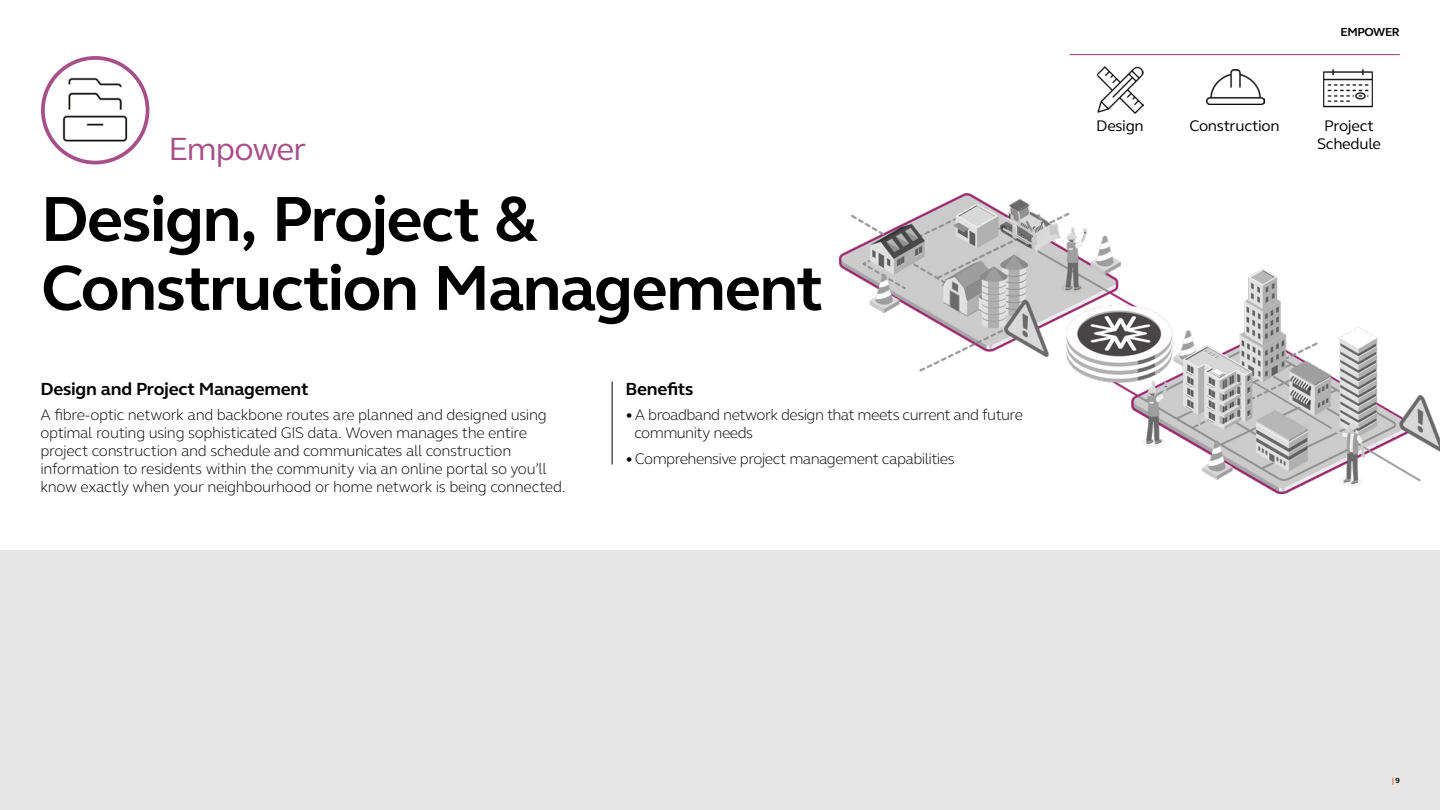
<style>
.page{position:relative;width:1440px;height:810px;background:#fff}
.page>*{position:absolute;margin:0;border:0;box-sizing:border-box;transform-origin:0 0}
.t1{font:700 65.25px/69px "FS Elliot Pro";letter-spacing:-.025em;color:#000}
.t2{font:33px "FS Elliot Pro";letter-spacing:-.03em;color:#a74f88}
.t3{font:700 18px "FS Elliot Pro";letter-spacing:-.01em;color:#000}
.t4{font:300 15.75px/18px "FS Elliot Pro";letter-spacing:-.025em;color:#000}
.t5{font:15.75px/18px "FS Elliot Pro";letter-spacing:-.02em;color:#000;text-align:center}
.t6{font:700 12px "FS Elliot Pro";color:#000}
.t7{font:7.5px "FS Elliot Pro";color:#e76a25}
.s1{color:#000}
</style>
<div class="page">
<img style="left:1323px;top:69px;width:49px;height:39px">
<img style="left:1206px;top:69px;width:58px;height:36px">
<img style="left:1097px;top:67px;width:46px;height:47px">
<img style="left:839px;top:194px;width:601px;height:300px">
<div style="left:41px;top:56px;width:108px;height:108px;border:4px solid #a74f88;border-radius:50%"></div>
<img style="left:62px;top:77px;width:66px;height:65px">
<hr style="left:1070px;top:54px;width:330px;height:1px;background:#a74f88">
<hr style="left:612px;top:381px;width:1px;height:84px;background:#000">
<div style="left:0;top:551px;width:1440px;height:259px;background:#e7e6e6"></div>
<h2 class="t2" style="left:168px;top:127px;width:139px">Empower</h2>
<h1 class="t1" style="left:41px;top:183px;width:784px">Design, Project &amp;<br>Construction Management</h1>
<p class="t3" style="left:40px;top:377px;width:270px">Design and Project Management</p>
<p class="t4" style="left:40px;top:405px;width:527px">A fibre-optic network and backbone routes are planned and designed using optimal routing using sophisticated GIS data. Woven manages the entire project construction and schedule and communicates all construction information to residents within the community via an online portal so you’ll know exactly when your neighbourhood or home network is being connected.</p>
<p class="t3" style="left:625px;top:377px;width:70px">Benefits</p>
<p class="t4" style="left:634px;top:405px;width:390px;text-indent:-9px">•A broadband network design that meets current and future community needs</p>
<p class="t4" style="left:625px;top:450px;width:331px">•Comprehensive project management capabilities</p>
<p class="t6" style="left:1341px;top:24px;width:17px">Empower</p>
<p class="t5" style="left:1096px;top:117px;width:49px">Design</p>
<p class="t5" style="left:1317px;top:117px;width:65px">Project<br>Schedule</p>
<p class="t5" style="left:1189px;top:117px;width:92px">Construction</p>
<p class="t7" style="left:1392px;top:776px;width:9px">|<span class="s1">9</span></p>
</div>
